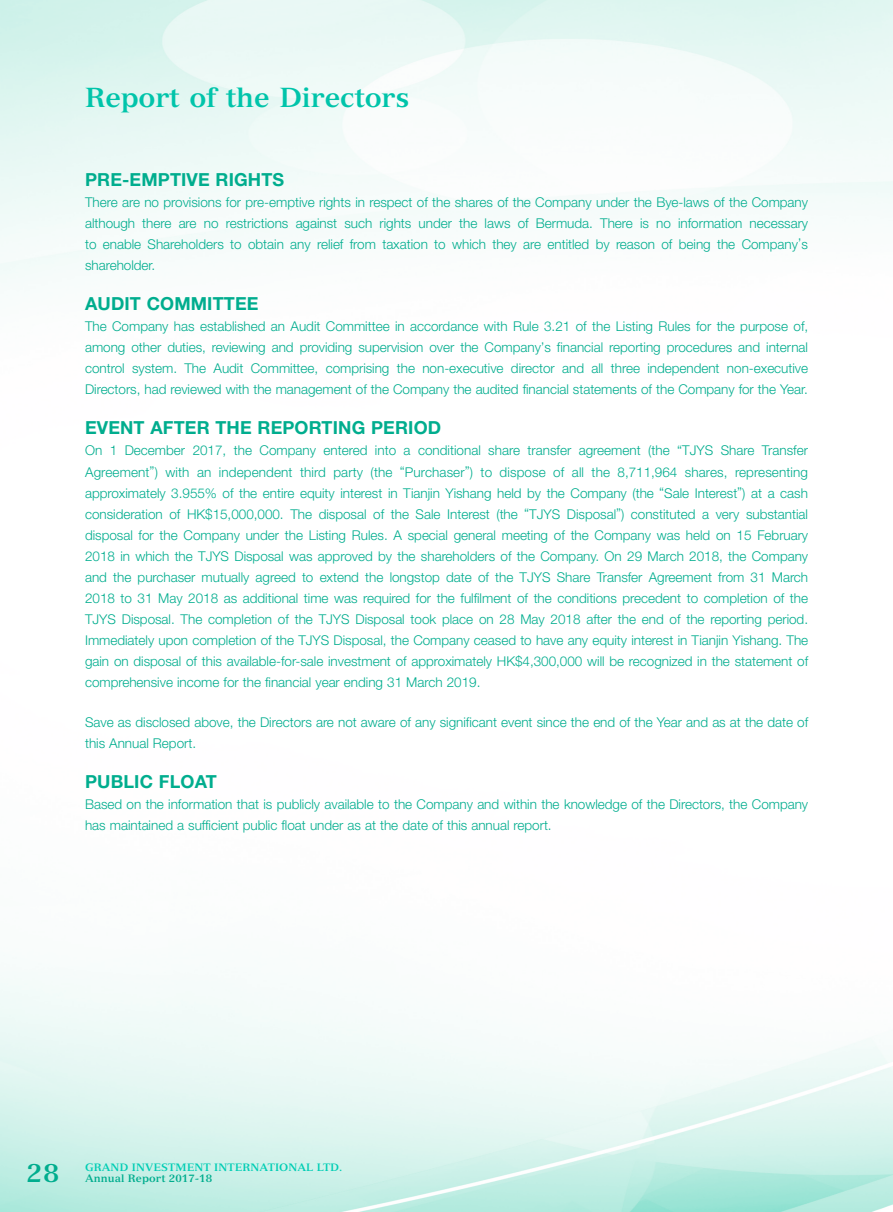
<style>
.page{position:relative;width:893px;height:1212px;background:#fff}
.page>*{position:absolute;margin:0;border:0;box-sizing:border-box;transform-origin:0 0}
.t1{font:700 27px "Versailles LT Std";letter-spacing:-.005em;color:#00c4aa}
.t2{font:700 25.5px "Versailles LT Std";color:#00ad8e}
.t3{font:700 18px "Helvetica Neue LT Std";letter-spacing:.01em;color:#00ad8e}
.t4{font:300 13.5px/21px "Helvetica Neue LT Std";color:#00ad8e;text-align:justify}
.t5{font:700 10.5px "Versailles LT Std";letter-spacing:.005em;color:#00cdb4}
.t6{font:700 10.5px "Versailles LT Std";letter-spacing:.005em;color:#00ad8e}
</style>
<div class="page">
<h1 class="t1" style="left:85px;top:81px;width:326px">Report of the Directors</h1>
<h3 class="t3" style="left:85px;top:169px;width:201px">PRE-EMPTIVE RIGHTS</h3>
<p class="t4" style="left:85px;top:192px;width:725px">There are no provisions for pre-emptive rights in respect of the shares of the Company under the Bye-laws of the Company although there are no restrictions against such rights under the laws of Bermuda. There is no information necessary to enable Shareholders to obtain any relief from taxation to which they are entitled by reason of being the Company’s shareholder.</p>
<h3 class="t3" style="left:85px;top:293px;width:175px">AUDIT COMMITTEE</h3>
<p class="t4" style="left:85px;top:316px;width:725px">The Company has established an Audit Committee in accordance with Rule 3.21 of the Listing Rules for the purpose of, among other duties, reviewing and providing supervision over the Company’s financial reporting procedures and internal control system. The Audit Committee, comprising the non-executive director and all three independent non-executive Directors, had reviewed with the management of the Company the audited financial statements of the Company for the Year.</p>
<h3 class="t3" style="left:85px;top:417px;width:358px">EVENT AFTER THE REPORTING PERIOD</h3>
<p class="t4" style="left:85px;top:440px;width:725px">On 1 December 2017, the Company entered into a conditional share transfer agreement (the “TJYS Share Transfer Agreement”) with an independent third party (the “Purchaser”) to dispose of all the 8,711,964 shares, representing approximately 3.955% of the entire equity interest in Tianjin Yishang held by the Company (the “Sale Interest”) at a cash consideration of HK$15,000,000. The disposal of the Sale Interest (the “TJYS Disposal”) constituted a very substantial disposal for the Company under the Listing Rules. A special general meeting of the Company was held on 15 February 2018 in which the TJYS Disposal was approved by the shareholders of the Company. On 29 March 2018, the Company and the purchaser mutually agreed to extend the longstop date of the TJYS Share Transfer Agreement from 31 March 2018 to 31 May 2018 as additional time was required for the fulfilment of the conditions precedent to completion of the TJYS Disposal. The completion of the TJYS Disposal took place on 28 May 2018 after the end of the reporting period.<br>Immediately upon completion of the TJYS Disposal, the Company ceased to have any equity interest in Tianjin Yishang. The gain on disposal of this available-for-sale investment of approximately HK$4,300,000 will be recognized in the statement of comprehensive income for the financial year ending 31 March 2019.</p>
<p class="t4" style="left:85px;top:711px;width:725px">Save as disclosed above, the Directors are not aware of any significant event since the end of the Year and as at the date of this Annual Report.</p>
<h3 class="t3" style="left:85px;top:770px;width:133px">PUBLIC FLOAT</h3>
<p class="t4" style="left:85px;top:793px;width:725px">Based on the information that is publicly available to the Company and within the knowledge of the Directors, the Company has maintained a sufficient public float under as at the date of this annual report.</p>
<h2 class="t2" style="left:27px;top:1157px;width:34px">28</h2>
<p class="t5" style="left:85px;top:1161px;width:259px">GRAND INVESTMENT INTERNATIONAL LTD.</p>
<p class="t6" style="left:85px;top:1171px;width:129px">Annual Report 2017-18</p>
</div>
